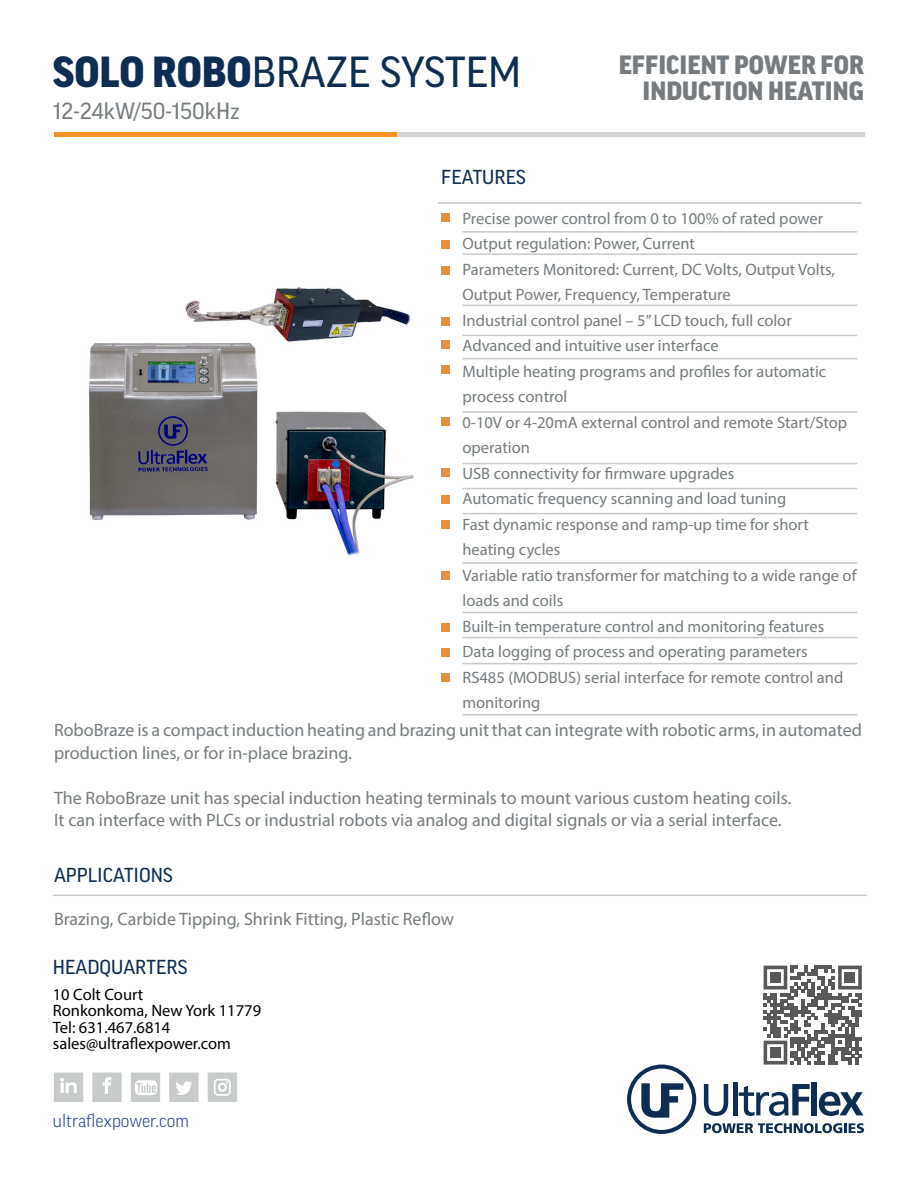
<style>
.page{position:relative;width:918px;height:1188px;background:#fff}
.page>*{position:absolute;margin:0;border:0;box-sizing:border-box;transform-origin:0 0}
.t1{font:42px "Good LF";color:#0f2d52}
.t2{font:900 25.5px/25.5px "Good LF";color:#757b7e;text-align:right}
.t3{font:22.5px "Good LF";color:#757b7e}
.t4{font:19.5px "Good LF";color:#0f2d52}
.t5{font:19.5px "Good Cyr";color:#0f2d52}
.t6{font:18px/22.5px "Myriad Pro";color:#757b7e}
.t7{font:300 18px "Good LF";color:#25408f}
.t8{font:16.5px/25.5px "Myriad Pro";color:#757b7e}
.t9{font:16.5px/16.5px "Myriad Pro";color:#000}
.s1{font-weight:900}
</style>
<div class="page">
<hr style="left:180px;top:133px;width:685px;height:4px;background:#d1d3d4">
<hr style="left:54px;top:133px;width:342px;height:4px;background:#f49129">
<div style="left:441px;top:213px;width:9px;height:9px;background:#e98e3a"></div>
<div style="left:441px;top:240px;width:9px;height:8px;background:#e98e3a"></div>
<div style="left:441px;top:266px;width:9px;height:8px;background:#e98e3a"></div>
<div style="left:441px;top:317px;width:9px;height:8px;background:#e98e3a"></div>
<div style="left:441px;top:340px;width:9px;height:9px;background:#e98e3a"></div>
<div style="left:441px;top:365px;width:9px;height:9px;background:#e98e3a"></div>
<div style="left:441px;top:418px;width:9px;height:8px;background:#e98e3a"></div>
<hr style="left:438px;top:202px;width:424px;height:2px;background:#c7cacb">
<hr style="left:462px;top:231px;width:395px;height:2px;background:#c7cacb">
<hr style="left:462px;top:305px;width:395px;height:1px;background:#c7cacb">
<hr style="left:462px;top:335px;width:395px;height:1px;background:#c7cacb">
<hr style="left:462px;top:358px;width:395px;height:1px;background:#c7cacb">
<hr style="left:462px;top:411px;width:395px;height:2px;background:#c7cacb">
<hr style="left:462px;top:488px;width:395px;height:1px;background:#c7cacb">
<hr style="left:462px;top:612px;width:395px;height:1px;background:#c7cacb">
<hr style="left:53px;top:895px;width:814px;height:1px;background:#c7cacb">
<svg style="left:704px;top:1123px;width:160px;height:10px"></svg>
<svg style="left:704px;top:1084px;width:24px;height:32px"></svg>
<hr style="left:733px;top:1082px;width:4px;height:33px;background:#0f2d52">
<svg style="left:739px;top:1084px;width:71px;height:32px"></svg>
<div style="left:811px;top:1082px;width:6px;height:33px;background:#0f2d52"></div>
<svg style="left:819px;top:1092px;width:44px;height:24px"></svg>
<svg style="left:627px;top:1065px;width:69px;height:69px"></svg>
<svg style="left:169px;top:1073px;width:30px;height:29px"></svg>
<svg style="left:92px;top:1073px;width:30px;height:29px"></svg>
<svg style="left:54px;top:1073px;width:29px;height:29px"></svg>
<svg style="left:131px;top:1073px;width:29px;height:29px"></svg>
<svg style="left:208px;top:1072px;width:29px;height:30px"></svg>
<svg style="left:764px;top:966px;width:98px;height:99px"></svg>
<div style="left:770px;top:972px;width:11px;height:11px;background:#58595b"></div>
<div style="left:845px;top:972px;width:10px;height:11px;background:#58595b"></div>
<div style="left:770px;top:1047px;width:11px;height:11px;background:#58595b"></div>
<hr style="left:462px;top:253px;width:395px;height:2px;background:#c7cacb">
<hr style="left:462px;top:463px;width:395px;height:1px;background:#c7cacb">
<hr style="left:462px;top:513px;width:395px;height:1px;background:#c7cacb">
<hr style="left:462px;top:562px;width:395px;height:2px;background:#c7cacb">
<hr style="left:462px;top:637px;width:395px;height:1px;background:#c7cacb">
<hr style="left:462px;top:663px;width:395px;height:1px;background:#c7cacb">
<hr style="left:462px;top:714px;width:395px;height:1px;background:#c7cacb">
<div style="left:441px;top:468px;width:9px;height:9px;background:#e98e3a"></div>
<div style="left:441px;top:520px;width:9px;height:8px;background:#e98e3a"></div>
<div style="left:441px;top:495px;width:9px;height:9px;background:#e98e3a"></div>
<div style="left:441px;top:572px;width:9px;height:8px;background:#e98e3a"></div>
<div style="left:441px;top:623px;width:9px;height:9px;background:#e98e3a"></div>
<div style="left:441px;top:648px;width:9px;height:9px;background:#e98e3a"></div>
<div style="left:441px;top:673px;width:9px;height:8px;background:#e98e3a"></div>
<img style="left:89px;top:287px;width:325px;height:269px">
<h1 class="t1" style="left:53px;top:49px;width:470px"><span class="s1">SOLO ROBO</span>BRAZE SYSTEM</h1>
<h2 class="t2" style="left:619px;top:52px;width:247px">EFFICIENT POWER FOR<br>INDUCTION HEATING</h2>
<h3 class="t3" style="left:53px;top:98px;width:189px">12-24kW/50-150kHz</h3>
<p class="t4" style="left:441px;top:167px;width:86px">FEATURES</p>
<p class="t8" style="left:462px;top:205px;width:396px">Precise power control from 0 to 100% of rated power Output regulation: Power, Current<br>Parameters Monitored: Current, DC Volts, Output Volts, Output Power, Frequency, Temperature<br>Industrial control panel – 5” LCD touch, full color Advanced and intuitive user interface<br>Multiple heating programs and profiles for automatic process control<br>0-10V or 4-20mA external control and remote Start/Stop operation<br>USB connectivity for firmware upgrades<br>Automatic frequency scanning and load tuning<br>Fast dynamic response and ramp-up time for short heating cycles<br>Variable ratio transformer for matching to a wide range of loads and coils<br>Built-in temperature control and monitoring features Data logging of process and operating parameters<br>RS485 (MODBUS) serial interface for remote control and monitoring</p>
<p class="t6" style="left:54px;top:719px;width:809px">RoboBraze is a compact induction heating and brazing unit that can integrate with robotic arms, in automated production lines, or for in-place brazing.</p>
<p class="t6" style="left:54px;top:786px;width:739px">The RoboBraze unit has special induction heating terminals to mount various custom heating coils.<br>It can interface with PLCs or industrial robots via analog and digital signals or via a serial interface.</p>
<p class="t4" style="left:54px;top:864px;width:120px">APPLICATIONS</p>
<p class="t6" style="left:54px;top:907px;width:402px">Brazing, Carbide Tipping, Shrink Fitting, Plastic Reflow</p>
<p class="t5" style="left:53px;top:957px;width:136px">HEADQUARTERS</p>
<p class="t9" style="left:53px;top:986px;width:210px">10 Colt Court<br>Ronkonkoma, New York 11779<br>Tel: 631.467.6814 sales@ultraflexpower.com</p>
<p class="t7" style="left:53px;top:1110px;width:138px">ultraflexpower.com</p>
</div>
